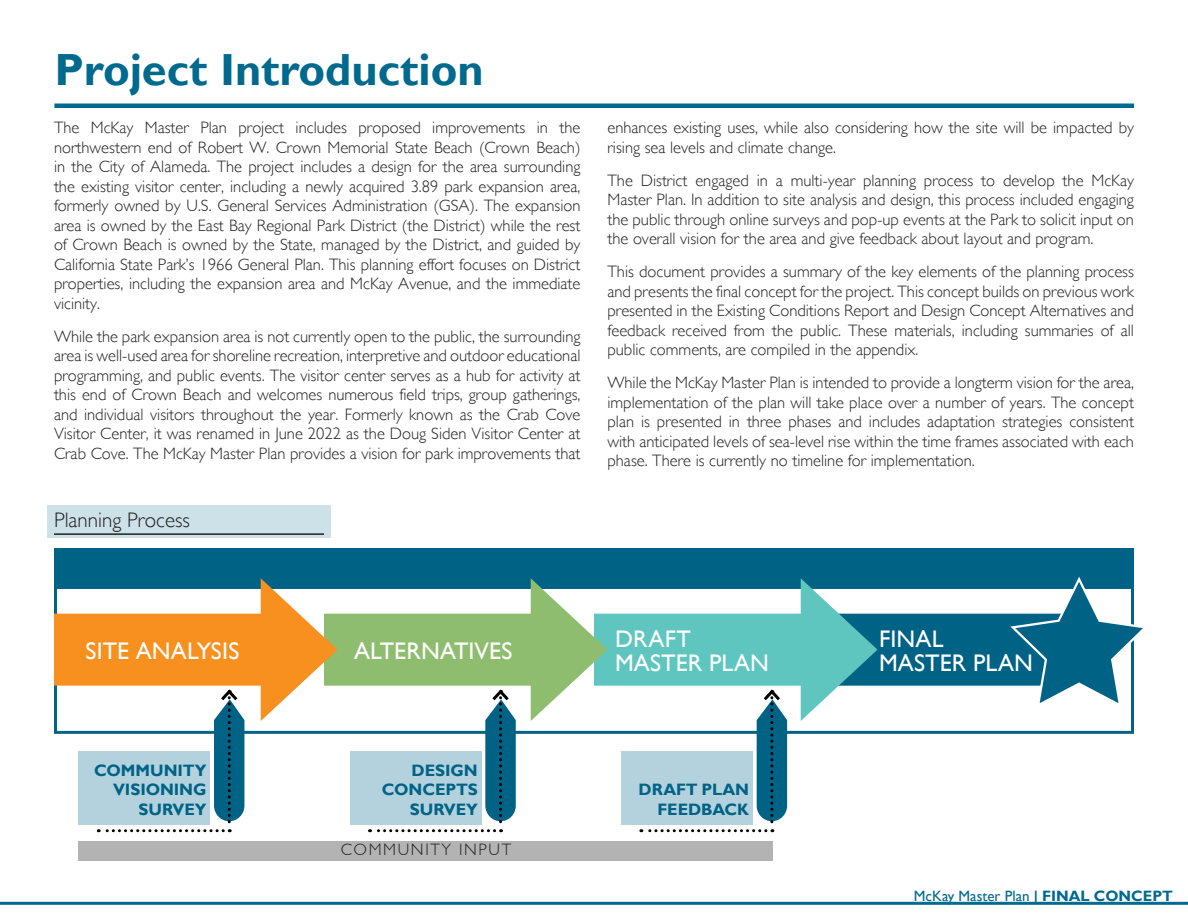
<style>
.page{position:relative;width:1188px;height:918px;background:#fff}
.page>*{position:absolute;margin:0;border:0;box-sizing:border-box;transform-origin:0 0}
.Heading_1{font:700 45px "Gill Sans";color:#006a8e}
.t1{font:24px "Gill Sans";letter-spacing:.005em;color:#fff}
.Figure_Title{font:300 21px "Gill Sans";color:#231f20}
.t2{font:300 16.5px/19.5px "Gill Sans";color:#231f20;text-align:justify}
.t3{font:700 16.5px/19.8px "Gill Sans";letter-spacing:-.005em;color:#006385;text-align:right}
.t4{font:300 16.5px "Gill Sans";letter-spacing:.1em;color:#231f20}
.t5{font:15px "Gill Sans";color:#006a8e}
.s1{font-weight:700}
</style>
<div class="page">
<hr style="left:0;top:902px;width:1188px;height:3px;background:#006a8e">
<div style="left:79px;top:841px;width:694px;height:20px;background:#b3b3b3"></div>
<hr style="left:54px;top:104px;width:1080px;height:4px;background:#006a8e">
<div style="left:47px;top:506px;width:284px;height:32px;background:#cce1e8"></div>
<hr style="left:54px;top:533px;width:270px;height:2px;background:#231f20">
<div style="left:54px;top:548px;width:1080px;height:41px;background:#006385"></div>
<div style="left:54px;top:548px;width:1080px;height:186px;border:3px solid #006385"></div>
<div style="left:824px;top:614px;width:242px;height:72px;background:#006385"></div>
<div style="left:594px;top:614px;width:226px;height:72px;background:#5fc5bf"></div>
<svg style="left:801px;top:578px;width:77px;height:143px"></svg>
<div style="left:324px;top:614px;width:226px;height:72px;background:#8fbd70"></div>
<svg style="left:531px;top:578px;width:77px;height:143px"></svg>
<div style="left:54px;top:614px;width:226px;height:72px;background:#f7901e"></div>
<svg style="left:261px;top:578px;width:77px;height:143px"></svg>
<svg style="left:1008px;top:576px;width:135px;height:133px"></svg>
<div style="left:79px;top:751px;width:131px;height:74px;background:#b3d2dd"></div>
<svg style="left:98px;top:689px;width:146px;height:143px"></svg>
<div style="left:350px;top:751px;width:131px;height:74px;background:#b3d2dd"></div>
<svg style="left:370px;top:689px;width:146px;height:143px"></svg>
<div style="left:621px;top:751px;width:131px;height:74px;background:#b3d2dd"></div>
<svg style="left:641px;top:689px;width:146px;height:143px"></svg>
<p class="Heading_1" style="left:54px;top:44px;width:431px">Project Introduction</p>
<p class="t2" style="left:54px;top:118px;width:528px">The McKay Master Plan project includes proposed improvements in the northwestern end of Robert W. Crown Memorial State Beach (Crown Beach) in the City of Alameda. The project includes a design for the area surrounding the existing visitor center, including a newly acquired 3.89 park expansion area, formerly owned by U.S. General Services Administration (GSA). The expansion area is owned by the East Bay Regional Park District (the District) while the rest of Crown Beach is owned by the State, managed by the District, and guided by California State Park’s 1966 General Plan. This planning effort focuses on District properties, including the expansion area and McKay Avenue, and the immediate vicinity.</p>
<p class="t2" style="left:54px;top:327px;width:528px">While the park expansion area is not currently open to the public, the surrounding area is well-used area for shoreline recreation, interpretive and outdoor educational programming, and public events. The visitor center serves as a hub for activity at this end of Crown Beach and welcomes numerous field trips, group gatherings, and individual visitors throughout the year. Formerly known as the Crab Cove Visitor Center, it was renamed in June 2022 as the Doug Siden Visitor Center at Crab Cove. The McKay Master Plan provides a vision for park improvements that</p>
<p class="Figure_Title" style="left:54px;top:507px;width:138px">Planning Process</p>
<p class="t2" style="left:607px;top:118px;width:528px">enhances existing uses, while also considering how the site will be impacted by rising sea levels and climate change.</p>
<p class="t2" style="left:607px;top:171px;width:528px">The District engaged in a multi-year planning process to develop the McKay Master Plan. In addition to site analysis and design, this process included engaging the public through online surveys and pop-up events at the Park to solicit input on the overall vision for the area and give feedback about layout and program.</p>
<p class="t2" style="left:607px;top:262px;width:528px">This document provides a summary of the key elements of the planning process and presents the final concept for the project. This concept builds on previous work presented in the Existing Conditions Report and Design Concept Alternatives and feedback received from the public. These materials, including summaries of all public comments, are compiled in the appendix.</p>
<p class="t2" style="left:607px;top:373px;width:528px">While the McKay Master Plan is intended to provide a longterm vision for the area, implementation of the plan will take place over a number of years. The concept plan is presented in three phases and includes adaptation strategies consistent with anticipated levels of sea-level rise within the time frames associated with each phase. There is currently no timeline for implementation.</p>
<p class="t1" style="left:86px;top:637px;width:156px">SITE ANALYSIS</p>
<p class="t1" style="left:354px;top:637px;width:160px">ALTERNATIVES</p>
<p class="t3" style="left:94px;top:760px;width:114px">COMMUNITY<br>VISIONING<br>SURVEY</p>
<p class="t3" style="left:382px;top:760px;width:98px">DESIGN<br>CONCEPTS<br>SURVEY</p>
<p class="t4" style="left:341px;top:840px;width:172px">COMMUNITY INPUT</p>
<p class="t1" style="left:615px;top:625px;width:77px">DRAFT</p>
<p class="t1" style="left:615px;top:649px;width:155px">MASTER PLAN</p>
<p class="t3" style="left:639px;top:780px;width:112px">DRAFT PLAN<br>FEEDBACK</p>
<p class="t1" style="left:879px;top:625px;width:66px">FINAL</p>
<p class="t1" style="left:879px;top:649px;width:155px">MASTER PLAN</p>
<p class="t5" style="left:914px;top:887px;width:261px">McKay Master Plan <span class="s1">| FINAL CONCEPT</span></p>
</div>
